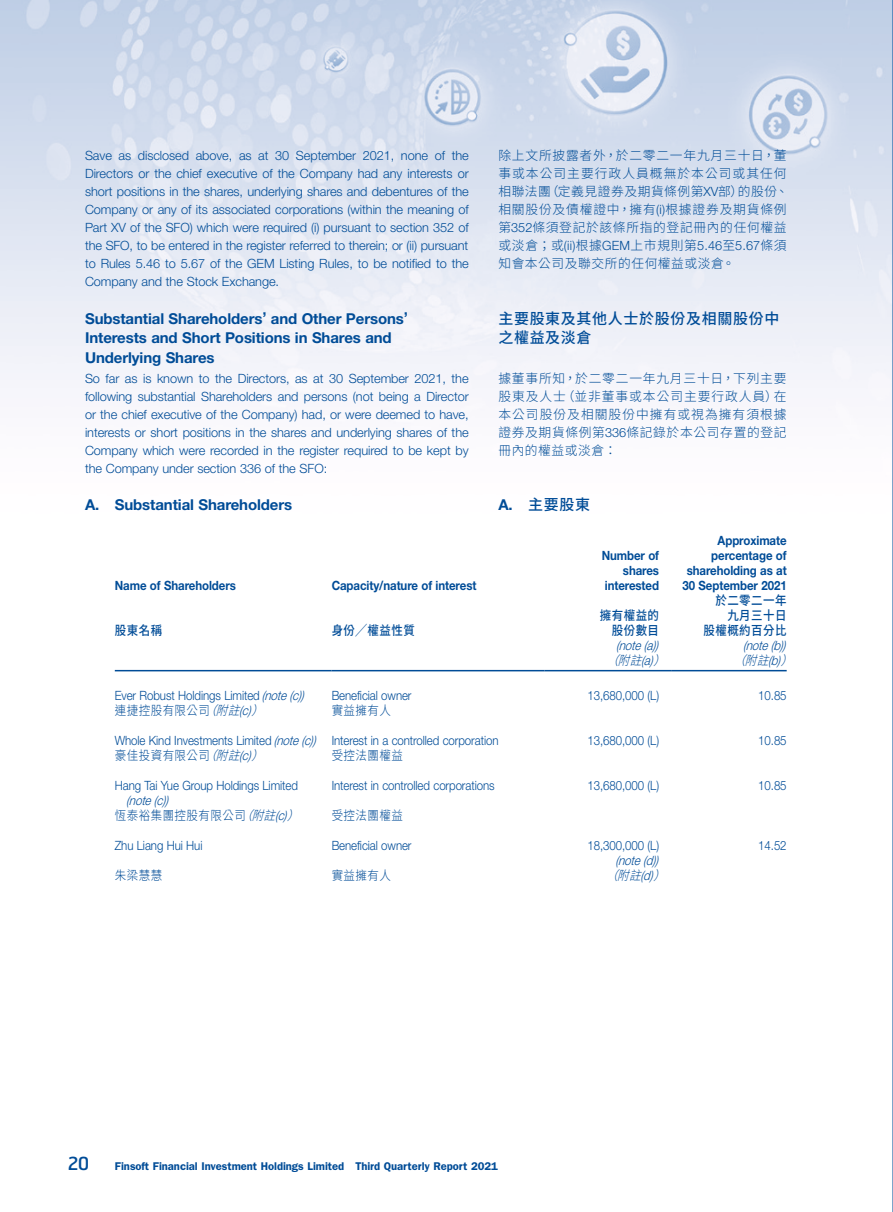
<style>
.page{position:relative;width:893px;height:1212px;background:#fff}
.page>*{position:absolute;margin:0;border:0;box-sizing:border-box;transform-origin:0 0}
.t1{font:18px "Hermes";color:#004c97}
.Heading_2{font:700 15px/19.5px "Helvetica Neue LT Std";letter-spacing:-.005em;color:#004c97}
.C_Heading_2{font:500 15px/19.5px "Source Han Sans TC";letter-spacing:.045em;color:#004c97}
.Body_Text{font:300 12.75px/18px "Helvetica Neue LT Std";letter-spacing:-.005em;color:#004c97;text-align:justify}
.Body_Text-2{font:300 12.75px/15px "Helvetica Neue LT Std";letter-spacing:-.005em;color:#004c97;scale:.9 1}
.C_Body_Text{font:300 12.75px/18px "Source Han Sans TC";letter-spacing:.06em;color:#004c97}
.Body_Text-3{font:700 12.75px "Helvetica Neue LT Std";letter-spacing:-.005em;color:#004c97;scale:.9 1}
.Body_Text-4{font:300 12.75px "Source Han Sans TC";letter-spacing:.045em;color:#004c97;scale:.9 1}
.Body_Text-5{font:500 12.75px "Source Han Sans TC";letter-spacing:.045em;color:#004c97;scale:.9 1}
.Body_Text-6{font:italic 300 12.75px "Helvetica Neue LT Std";color:#004c97;scale:.9 1}
.Body_Text-7{font:italic 300 12.75px "Source Han Sans TC";color:#004c97;scale:.9 1}
.t2{font:600 11.25px "ITC Franklin Gothic Std";letter-spacing:-.005em;color:#004c97}
.s1{font-family:"Helvetica Neue LT Std"}
.s2{font-family:"Helvetica Neue LT Std";font-weight:700}
.s3{font-style:italic}
.s4{font-family:"Helvetica Neue LT Std";font-style:italic}
</style>
<div class="page">
<img style="left:0;top:0;width:892px;height:672px">
<svg style="left:892px;top:0;width:1px;height:1212px"></svg>
<hr style="left:115px;top:670px;width:217px;height:1px;background:#004c97">
<hr style="left:332px;top:670px;width:212px;height:1px;background:#004c97">
<hr style="left:544px;top:670px;width:128px;height:1px;background:#004c97">
<hr style="left:672px;top:670px;width:115px;height:1px;background:#004c97">
<p class="Body_Text" style="left:85px;top:146px;width:385px">Save as disclosed above, as at 30 September 2021, none of the Directors or the chief executive of the Company had any interests or short positions in the shares, underlying shares and debentures of the Company or any of its associated corporations (within the meaning of Part XV of the SFO) which were required (i) pursuant to section 352 of the SFO, to be entered in the register referred to therein; or (ii) pursuant to Rules 5.46 to 5.67 of the GEM Listing Rules, to be notified to the Company and the Stock Exchange.</p>
<p class="Heading_2" style="left:85px;top:308px;width:324px">Substantial Shareholders’ and Other Persons’<br>Interests and Short Positions in Shares and<br>Underlying Shares</p>
<p class="Body_Text" style="left:85px;top:369px;width:385px">So far as is known to the Directors, as at 30 September 2021, the following substantial Shareholders and persons (not being a Director or the chief executive of the Company) had, or were deemed to have, interests or short positions in the shares and underlying shares of the Company which were recorded in the register required to be kept by the Company under section 336 of the SFO:</p>
<p class="Heading_2" style="left:85px;top:495px;width:209px">A. Substantial Shareholders</p>
<p class="Body_Text-3" style="left:115px;top:578px;width:136px">Name of Shareholders</p>
<p class="Body_Text-3" style="left:332px;top:578px;width:162px">Capacity/nature of interest</p>
<p class="Body_Text-5" style="left:115px;top:623px;width:54px">股東名稱</p>
<p class="Body_Text-5" style="left:332px;top:623px;width:94px">身份╱權益性質</p>
<p class="C_Body_Text" style="left:498px;top:147px;width:291px">除上文所披露者外，於二零二一年九月三十日，董事或本公司主要行政人員概無於本公司或其任何相聯法團（定義見證券及期貨條例第<span class="s1">XV</span>部）的股份、相關股份及債權證中，擁有<span class="s1">(i)</span>根據證券及期貨條例第<span class="s1">352</span>條須登記於該條所指的登記冊內的任何權益或淡倉；或<span class="s1">(ii)</span>根據<span class="s1">GEM</span>上市規則第<span class="s1">5.46</span>至<span class="s1">5.67</span>條須知會本公司及聯交所的任何權益或淡倉。</p>
<p class="C_Heading_2" style="left:498px;top:309px;width:282px">主要股東及其他人士於股份及相關股份中之權益及淡倉</p>
<p class="C_Body_Text" style="left:498px;top:369px;width:290px;text-align:justify">據董事所知，於二零二一年九月三十日，下列主要股東及人士（並非董事或本公司主要行政人員）在本公司股份及相關股份中擁有或視為擁有須根據證券及期貨條例第<span class="s1">336</span>條記錄於本公司存置的登記冊內的權益或淡倉：</p>
<p class="C_Heading_2" style="left:498px;top:495px;width:93px"><span class="s2">A.</span> 主要股東</p>
<p class="Body_Text-3" style="left:602px;top:548px;width:65px">Number of</p>
<p class="Body_Text-3" style="left:623px;top:563px;width:42px">shares</p>
<p class="Body_Text-3" style="left:605px;top:578px;width:62px">interested</p>
<p class="Body_Text-5" style="left:600px;top:608px;width:67px">擁有權益的</p>
<p class="Body_Text-5" style="left:612px;top:623px;width:54px">股份數目</p>
<p class="Body_Text-3" style="left:718px;top:533px;width:78px">Approximate</p>
<p class="Body_Text-3" style="left:711px;top:548px;width:85px">percentage of</p>
<p class="Body_Text-3" style="left:687px;top:563px;width:113px">shareholding as at</p>
<p class="Body_Text-3" style="left:683px;top:578px;width:117px">30 September 2021</p>
<p class="Body_Text-5" style="left:715px;top:593px;width:81px">於二零二一年</p>
<p class="Body_Text-5" style="left:727px;top:608px;width:67px">九月三十日</p>
<p class="Body_Text-5" style="left:703px;top:623px;width:94px">股權概約百分比</p>
<p class="Body_Text-6" style="left:616px;top:638px;width:48px">(note(a))</p>
<p class="Body_Text-6" style="left:743px;top:638px;width:49px">(note(b))</p>
<p class="Body_Text-7" style="left:607px;top:653px;width:77px">（附註<span class="s1">(a)</span> ）</p>
<p class="Body_Text-7" style="left:734px;top:653px;width:78px">（附註<span class="s1">(b)</span> ）</p>
<p class="Body_Text-2" style="left:115px;top:687px;width:211px">Ever Robust Holdings Limited <span class="s3">(note(c))</span></p>
<p class="Body_Text-2" style="left:332px;top:687px;width:90px">Beneficial owner</p>
<p class="Body_Text-2" style="left:588px;top:687px;width:81px">13,680,000 (L)</p>
<p class="Body_Text-2" style="left:758px;top:687px;width:33px">10.85</p>
<p class="Body_Text-4" style="left:115px;top:703px;width:177px">連捷控股有限公司<span class="s3">（附註</span><span class="s4">(c)</span><span class="s3">）</span></p>
<p class="Body_Text-4" style="left:332px;top:703px;width:67px">實益擁有人</p>
<p class="Body_Text-2" style="left:115px;top:732px;width:224px">Whole Kind Investments Limited <span class="s3">(note(c))</span></p>
<p class="Body_Text-2" style="left:332px;top:732px;width:187px">Interest in a controlled corporation</p>
<p class="Body_Text-2" style="left:588px;top:732px;width:81px">13,680,000 (L)</p>
<p class="Body_Text-2" style="left:758px;top:732px;width:33px">10.85</p>
<p class="Body_Text-4" style="left:115px;top:748px;width:177px">豪佳投資有限公司<span class="s3">（附註</span><span class="s4">(c)</span><span class="s3">）</span></p>
<p class="Body_Text-4" style="left:332px;top:748px;width:81px">受控法團權益</p>
<p class="Body_Text-2" style="left:126px;top:777px;width:192px;text-indent:-11px">Hang Tai Yue Group Holdings Limited <span class="s3">(note(c))</span></p>
<p class="Body_Text-2" style="left:332px;top:777px;width:183px">Interest in controlled corporations</p>
<p class="Body_Text-2" style="left:588px;top:777px;width:81px">13,680,000 (L)</p>
<p class="Body_Text-2" style="left:758px;top:777px;width:33px">10.85</p>
<p class="Body_Text-4" style="left:115px;top:808px;width:217px">恆泰裕集團控股有限公司<span class="s3">（附註</span><span class="s4">(c)</span><span class="s3">）</span></p>
<p class="Body_Text-4" style="left:332px;top:808px;width:81px">受控法團權益</p>
<p class="Body_Text-2" style="left:115px;top:837px;width:99px">Zhu Liang Hui Hui</p>
<p class="Body_Text-2" style="left:332px;top:837px;width:90px">Beneficial owner</p>
<p class="Body_Text-2" style="left:588px;top:837px;width:81px">18,300,000 (L)</p>
<p class="Body_Text-6" style="left:615px;top:852px;width:49px">(note(d))</p>
<p class="Body_Text-2" style="left:758px;top:837px;width:33px">14.52</p>
<p class="Body_Text-4" style="left:115px;top:868px;width:54px">朱梁慧慧</p>
<p class="Body_Text-4" style="left:332px;top:868px;width:67px">實益擁有人</p>
<p class="Body_Text-7" style="left:606px;top:868px;width:78px">（附註<span class="s1">(d)</span> ）</p>
<h1 class="t1" style="left:68px;top:1151px;width:23px">20</h1>
<p class="t2" style="left:115px;top:1160px;width:385px">Finsoft Financial Investment Holdings Limited Third Quarterly Report 2021</p>
</div>
